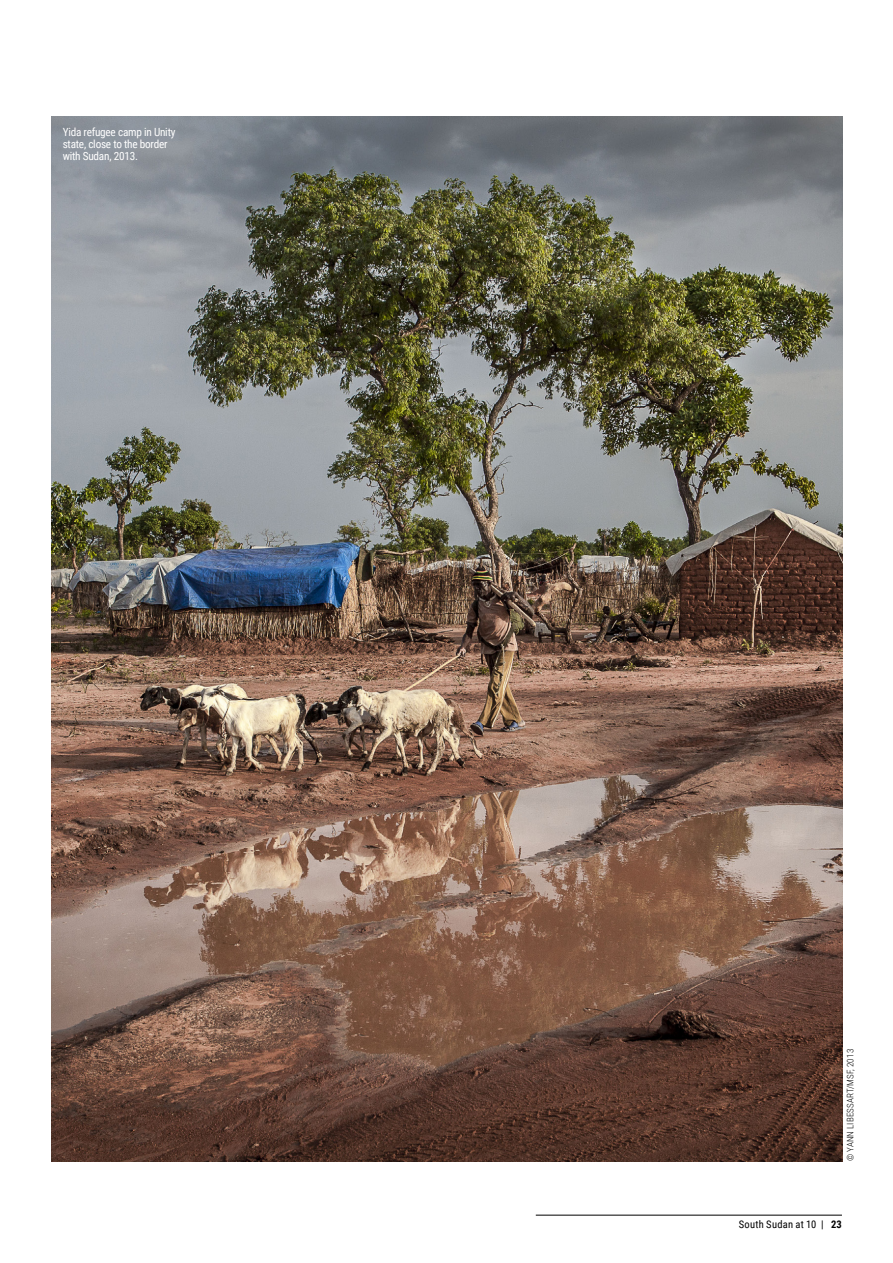
<style>
.page{position:relative;width:893px;height:1263px;background:#fff}
.page>*{position:absolute;margin:0;border:0;box-sizing:border-box;transform-origin:0 0}
.t1{font:11.25px/12px "Roboto Condensed";letter-spacing:-.02em;color:#fff}
.t2{font:10.5px "Roboto Condensed";letter-spacing:.025em;color:#000}
.t3{font:300 9px "Roboto Condensed";letter-spacing:.015em;color:#000}
.s1{font-weight:700}
</style>
<div class="page">
<hr style="left:536px;top:1215px;width:306px;height:1px;background:#000">
<img style="left:51px;top:117px;width:791px;height:1044px">
<p class="t1" style="left:63px;top:126px;width:114px">Yida refugee camp in Unity state, close to the border with Sudan, 2013.</p>
<p class="t3" style="left:844px;top:1161px;width:113px;rotate:-90deg">© YANN LIBESSART/MSF, 2013</p>
<p class="t2" style="left:739px;top:1217px;width:105px">South Sudan at 10 | <span class="s1">23</span></p>
</div>
